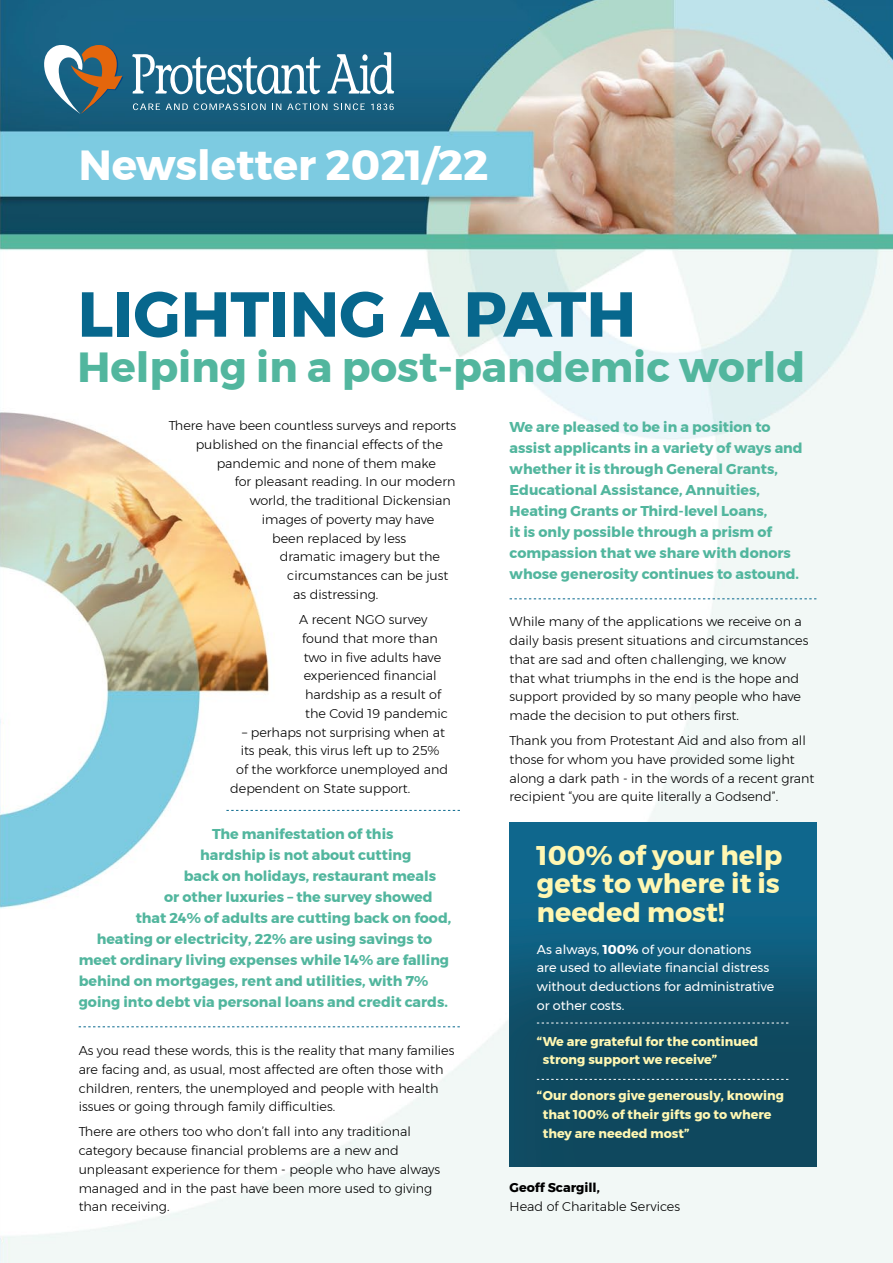
<style>
.page{position:relative;width:893px;height:1263px;background:#fff}
.page>*{position:absolute;margin:0;border:0;box-sizing:border-box;transform-origin:0 0}
.t1{font:700 63.45px "Montserrat";color:#07678d}
.t2{font:700 42px "Montserrat";color:#52b69e}
.t3{font:700 42px "Montserrat";color:#fff}
.t4{font:700 27px/28.5px "Montserrat";color:#fff7b2;text-align:justify}
.t5{font:700 14.25px/21px "Montserrat";color:#52b69e}
.t6{font:300 12.75px/18.8px "Montserrat";color:#000}
.t7{font:700 12.75px/18.8px "Montserrat";color:#fff7b2}
.t8{font:12.75px/18.8px "Montserrat";color:#fff}
.t9{font:700 12.75px "Montserrat";color:#000}
.s1{font-weight:700}
</style>
<div class="page">
<img style="left:0;top:0;width:893px;height:1263px">
<svg style="left:132px;top:54px;width:188px;height:40px"></svg>
<svg style="left:327px;top:52px;width:67px;height:42px"></svg>
<svg style="left:133px;top:103px;width:27px;height:7px"></svg>
<svg style="left:166px;top:104px;width:22px;height:6px"></svg>
<svg style="left:194px;top:103px;width:72px;height:7px"></svg>
<svg style="left:272px;top:104px;width:9px;height:6px"></svg>
<svg style="left:287px;top:103px;width:40px;height:7px"></svg>
<svg style="left:333px;top:103px;width:32px;height:7px"></svg>
<svg style="left:371px;top:104px;width:23px;height:6px"></svg>
<svg style="left:40px;top:45px;width:83px;height:69px;background:#677b7d"></svg>
<svg style="left:226px;top:810px;width:234px;height:1px"></svg>
<svg style="left:79px;top:1026px;width:381px;height:1px"></svg>
<svg style="left:510px;top:598px;width:306px;height:1px"></svg>
<img style="left:510px;top:823px;width:306px;height:343px">
<svg style="left:537px;top:1023px;width:251px;height:1px"></svg>
<svg style="left:537px;top:1079px;width:251px;height:1px"></svg>
<h2 class="t3" style="left:79px;top:131px;width:411px">Newsletter 2021/22</h2>
<h1 class="t1" style="left:78px;top:263px;width:560px">LIGHTING A PATH</h1>
<h2 class="t2" style="left:78px;top:333px;width:729px">Helping in a post-pandemic world</h2>
<p class="t6" style="left:169px;top:416px;width:289px">There have been countless surveys and reports</p>
<p class="t6" style="left:196px;top:435px;width:249px">published on the financial effects of the</p>
<p class="t6" style="left:217px;top:454px;width:221px">pandemic and none of them make</p>
<p class="t6" style="left:235px;top:472px;width:222px">for pleasant reading. In our modern</p>
<p class="t6" style="left:250px;top:491px;width:203px">world, the traditional Dickensian</p>
<p class="t6" style="left:262px;top:510px;width:174px">images of poverty may have</p>
<p class="t6" style="left:272px;top:529px;width:136px">been replaced by less</p>
<p class="t6" style="left:280px;top:547px;width:162px">dramatic imagery but the</p>
<p class="t6" style="left:287px;top:566px;width:163px">circumstances can be just</p>
<p class="t6" style="left:293px;top:585px;width:87px">as distressing.</p>
<p class="t6" style="left:299px;top:610px;width:150px">A recent NGO survey found that more than two in five adults have experienced financial hardship as a result of the Covid 19 pandemic</p>
<p class="t6" style="left:242px;top:722px;width:204px">– perhaps not surprising when at</p>
<p class="t6" style="left:241px;top:741px;width:200px">its peak, this virus left up to 25%</p>
<p class="t6" style="left:236px;top:760px;width:213px">of the workforce unemployed and</p>
<p class="t6" style="left:230px;top:779px;width:182px">dependent on State support.</p>
<p class="t5" style="left:212px;top:824px;width:183px">The manifestation of this</p>
<p class="t5" style="left:200px;top:845px;width:213px">hardship is not about cutting</p>
<p class="t5" style="left:184px;top:866px;width:254px">back on holidays, restaurant meals</p>
<p class="t5" style="left:164px;top:887px;width:270px">or other luxuries – the survey showed</p>
<p class="t5" style="left:136px;top:908px;width:317px">that 24% of adults are cutting back on food,</p>
<p class="t5" style="left:97px;top:929px;width:337px">heating or electricity, 22% are using savings to</p>
<p class="t5" style="left:79px;top:950px;width:372px">meet ordinary living expenses while 14% are falling</p>
<p class="t5" style="left:79px;top:971px;width:351px">behind on mortgages, rent and utilities, with 7%</p>
<p class="t5" style="left:79px;top:992px;width:371px">going into debt via personal loans and credit cards.</p>
<p class="t6" style="left:79px;top:1041px;width:377px">As you read these words, this is the reality that many families are facing and, as usual, most affected are often those with children, renters, the unemployed and people with health issues or going through family difficulties.</p>
<p class="t6" style="left:79px;top:1122px;width:363px">There are others too who don’t fall into any traditional category because financial problems are a new and unpleasant experience for them - people who have always managed and in the past have been more used to giving than receiving.</p>
<p class="t5" style="left:510px;top:416px;width:295px">We are pleased to be in a position to assist applicants in a variety of ways and whether it is through General Grants, Educational Assistance, Annuities, Heating Grants or Third-level Loans,<br>it is only possible through a prism of compassion that we share with donors whose generosity continues to astound.</p>
<p class="t6" style="left:510px;top:612px;width:300px">While many of the applications we receive on a daily basis present situations and circumstances that are sad and often challenging, we know that what triumphs in the end is the hope and support provided by so many people who have made the decision to put others first.</p>
<p class="t6" style="left:510px;top:731px;width:306px">Thank you from Protestant Aid and also from all those for whom you have provided some light along a dark path - in the words of a recent grant recipient “you are quite literally a Godsend”.</p>
<h3 class="t4" style="left:537px;top:841px;width:247px">100% of your help gets to where it is needed most!</h3>
<p class="t8" style="left:537px;top:939px;width:239px">As always, <span class="s1">100%</span> of your donations<br>are used to alleviate financial distress without deductions for administrative or other costs.</p>
<p class="t7" style="left:543px;top:1032px;width:217px;text-indent:-6px">“We are grateful for the continued strong support we receive”</p>
<p class="t7" style="left:543px;top:1086px;width:243px;text-indent:-6px">“Our donors give generously, knowing that 100% of their gifts go to where they are needed most”</p>
<p class="t9" style="left:510px;top:1178px;width:92px">Geoff Scargill,</p>
<p class="t6" style="left:510px;top:1197px;width:172px">Head of Charitable Services</p>
</div>
